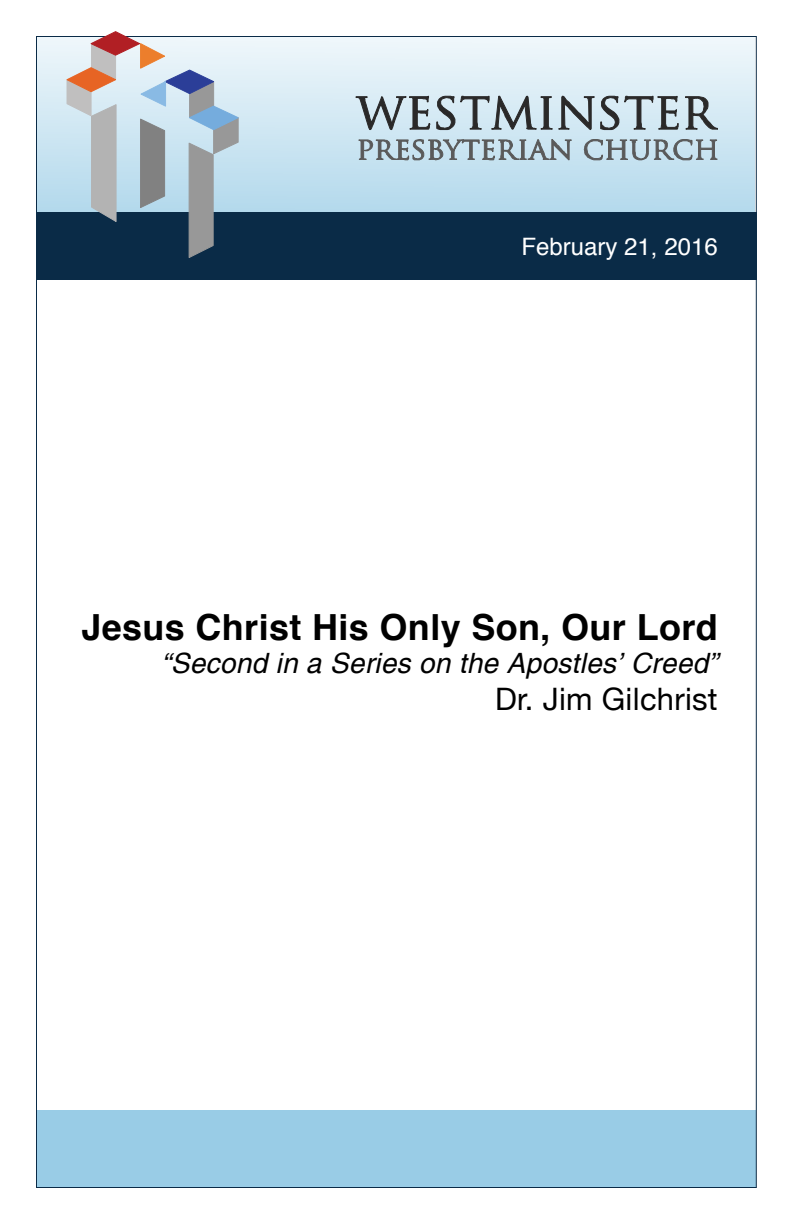
<style>
.page{position:relative;width:792px;height:1224px;background:#fff}
.page>*{position:absolute;margin:0;border:0;box-sizing:border-box;transform-origin:0 0}
.t1{font:700 36px "Helvetica";letter-spacing:.01em;color:#000}
.t2{font:31px "Helvetica Neue";letter-spacing:.01em;color:#000}
.t3{font:italic 28px "Helvetica";letter-spacing:.01em;color:#000}
.t4{font:24px "Helvetica";color:#fff}
</style>
<div class="page">
<div style="left:36px;top:36px;width:719px;height:191px;background:linear-gradient(to bottom,#f4fbff,#a6cee3)"></div>
<div style="left:36px;top:213px;width:721px;height:67px;background:#0a2b47"></div>
<div style="left:37px;top:1111px;width:719px;height:77px;background:#99cce6"></div>
<svg style="left:355px;top:96px;width:75px;height:34px;background:#9dabb2"></svg>
<svg style="left:436px;top:96px;width:243px;height:34px;background:#a1aeb5"></svg>
<svg style="left:685px;top:96px;width:33px;height:34px"></svg>
<svg style="left:358px;top:139px;width:214px;height:21px;background:#9fb0b8"></svg>
<svg style="left:584px;top:139px;width:134px;height:21px;background:#a3b4bd"></svg>
<svg style="left:66px;top:31px;width:173px;height:227px"></svg>
<p class="t4" style="left:522px;top:232px;width:198px">February 21, 2016</p>
<p class="t1" style="left:81px;top:604px;width:638px">Jesus Christ His Only Son, Our Lord</p>
<p class="t3" style="left:161px;top:647px;width:558px">“Second in a Series on the Apostles’ Creed”</p>
<p class="t2" style="left:495px;top:681px;width:224px">Dr. Jim Gilchrist</p>
</div>
